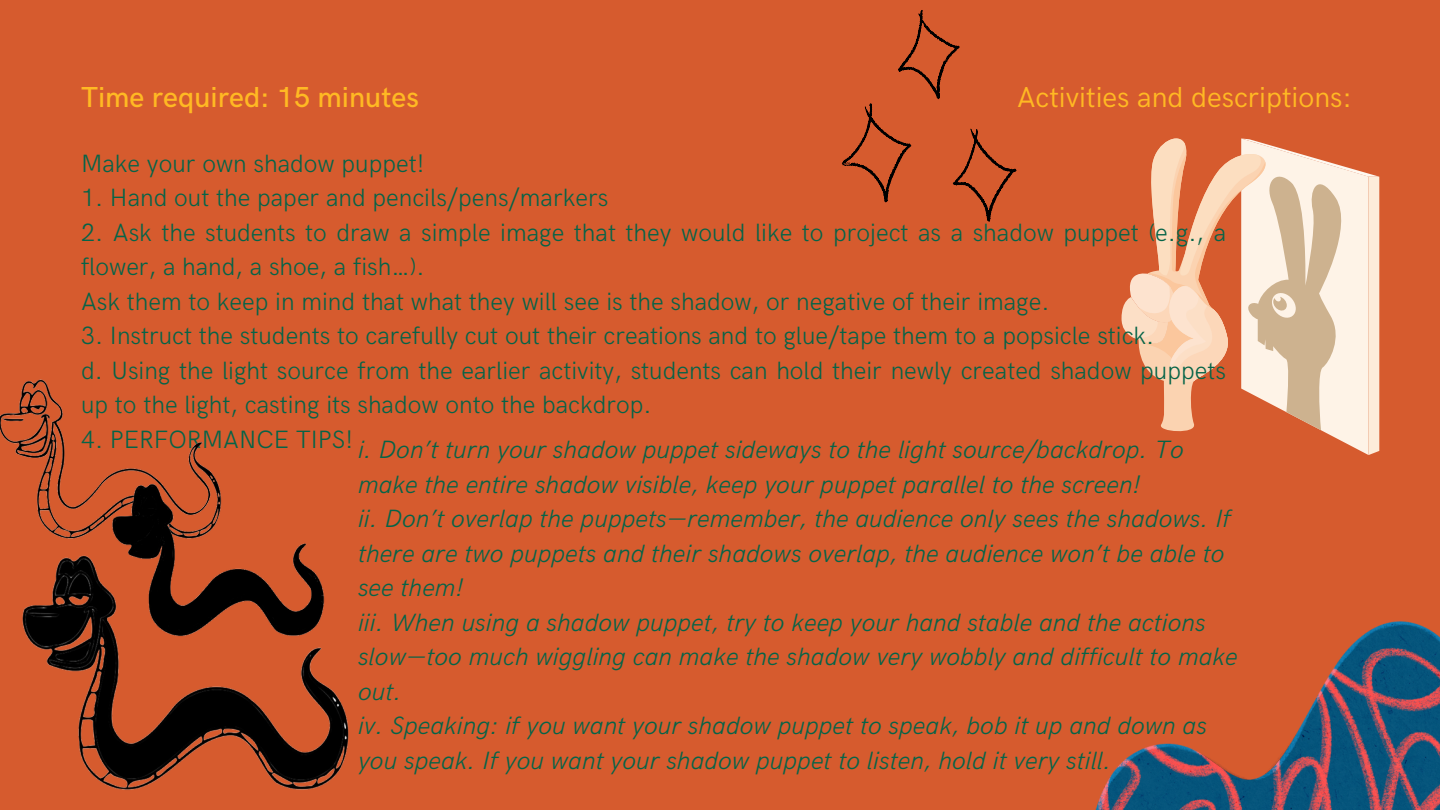
<style>
.page{position:relative;width:1440px;height:810px;background:#d65b2e}
.page>*{position:absolute;margin:0;border:0;box-sizing:border-box;transform-origin:0 0}
.t1{font:29px "HK Grotesk";color:#ffb923}
.t2{font:500 29px "HK Grotesk";color:#ffb923}
.t3{font:italic 300 25.1px/34.5px "HK Grotesk";color:#056448}
.t4{font:300 25.1px/34.5px "HK Grotesk";color:#056448}
</style>
<div class="page">
<img style="left:1095px;top:622px;width:345px;height:188px">
<svg style="left:1122px;top:138px;width:257px;height:317px"></svg>
<svg style="left:842px;top:10px;width:175px;height:212px"></svg>
<img style="left:0;top:379px;width:214px;height:160px">
<img style="left:95px;top:476px;width:127px;height:64px">
<img style="left:22px;top:540px;width:327px;height:250px">
<p class="t2" style="left:81px;top:81px;width:339px">Time required: 15 minutes</p>
<p class="t1" style="left:1017px;top:81px;width:336px">Activities and descriptions:</p>
<p class="t4" style="left:81px;top:147px;width:345px">Make your own shadow puppet!</p>
<p class="t4" style="left:81px;top:182px;width:529px">1. Hand out the paper and pencils/pens/markers</p>
<p class="t4" style="left:81px;top:216px;width:1147px">2. Ask the students to draw a simple image that they would like to project as a shadow puppet (e.g., a flower, a hand, a shoe, a fish…).<br>Ask them to keep in mind that what they will see is the shadow, or negative of their image.</p>
<p class="t4" style="left:81px;top:320px;width:1146px">3. Instruct the students to carefully cut out their creations and to glue/tape them to a popsicle stick.<br>d. Using the light source from the earlier activity, students can hold their newly created shadow puppets up to the light, casting its shadow onto the backdrop.</p>
<p class="t4" style="left:81px;top:423px;width:274px">4. PERFORMANCE TIPS!</p>
<p class="t3" style="left:358px;top:433px;width:881px">i. Don’t turn your shadow puppet sideways to the light source/backdrop. To make the entire shadow visible, keep your puppet parallel to the screen!<br>ii. Don’t overlap the puppets—remember, the audience only sees the shadows. If there are two puppets and their shadows overlap, the audience won’t be able to see them!<br>iii. When using a shadow puppet, try to keep your hand stable and the actions slow—too much wiggling can make the shadow very wobbly and difficult to make out.<br>iv. Speaking: if you want your shadow puppet to speak, bob it up and down as you speak. If you want your shadow puppet to listen, hold it very still.</p>
</div>
